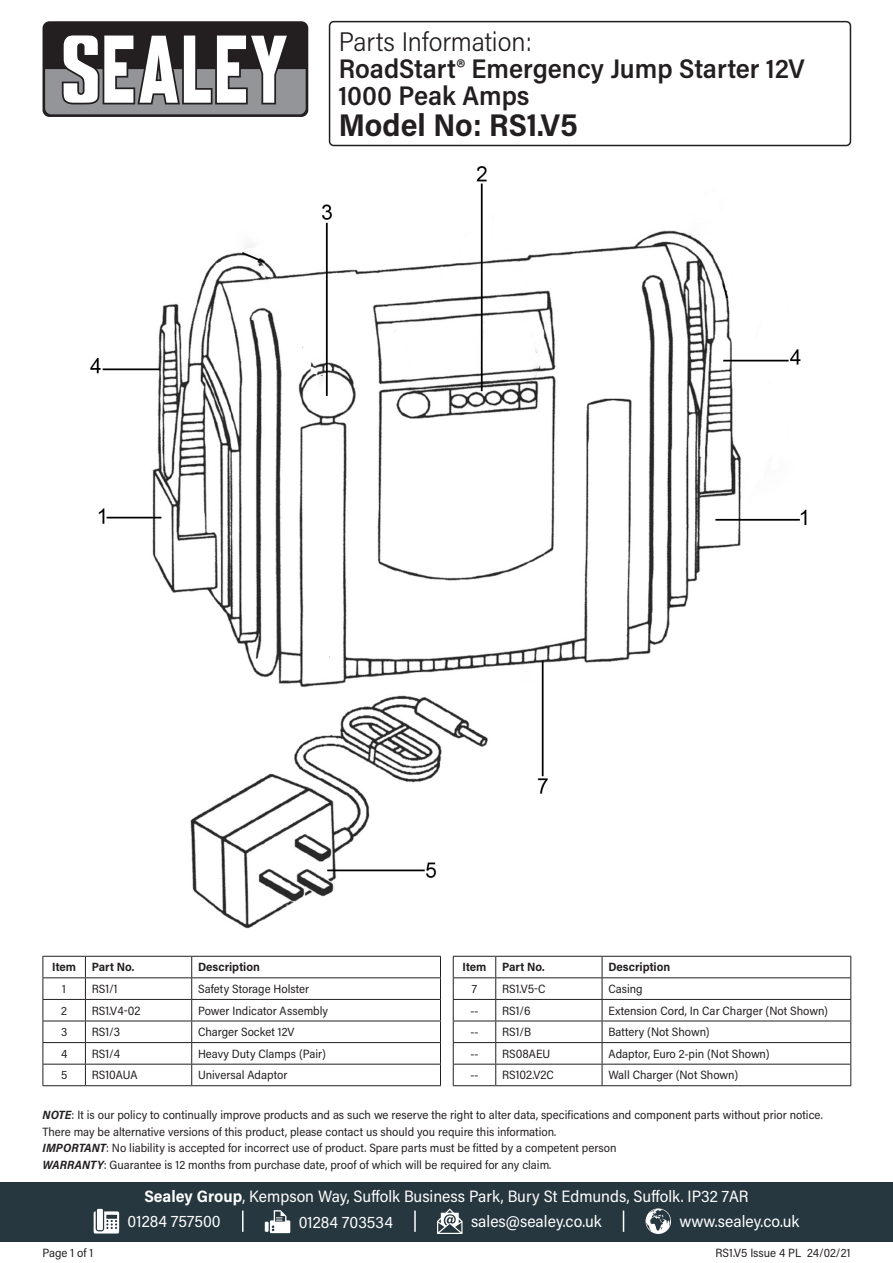
<style>
.page{position:relative;width:893px;height:1263px;background:#fff}
.page>*{position:absolute;margin:0;border:0;box-sizing:border-box;transform-origin:0 0}
.Model_Number{font:700 31.5px "Acumin Pro Semi Cond";color:#231f20}
.Product_Description{font:600 27px/27px "Acumin Pro Semi Cond";color:#231f20}
.Parts_Information{font:300 27px "Acumin Pro Semi Cond";color:#231f20}
.Address{font:16.5px "Acumin Pro Semi Cond";color:#fff}
.Contact_Info{font:16.5px "Acumin Pro Semi Cond";color:#fff}
.Disclaimer{font:12px/16.5px "Acumin Pro Semi Cond";color:#231f20}
.Table_Body{font:12px "Acumin Pro Semi Cond";color:#231f20}
.Part_No__Body{font:12px "Acumin Pro Semi Cond";color:#231f20}
.Part_Description_HDR{font:700 12px "Acumin Pro Semi Cond";color:#231f20}
.Document_Info{font:12px "Acumin Pro Semi Cond";color:#231f20}
.Item_Body{font:12px "Acumin Pro Semi Cond";color:#231f20}
.Item_HDR{font:700 12px "Acumin Pro Semi Cond";letter-spacing:-.005em;color:#231f20}
.s1{font-weight:700;font-style:italic}
.s2{font-weight:700}
</style>
<div class="page">
<div style="left:43px;top:21px;width:265px;height:96px;background:#231f20;border-radius:7px"></div>
<svg style="left:45px;top:35px;width:261px;height:79px"></svg>
<div style="left:0;top:1182px;width:893px;height:60px;background:#27373f"></div>
<svg style="left:94px;top:1211px;width:25px;height:22px"></svg>
<div style="left:97px;top:1209px;width:6px;height:21px;background:#fff"></div>
<svg style="left:265px;top:1222px;width:4px;height:10px"></svg>
<svg style="left:270px;top:1210px;width:20px;height:23px"></svg>
<svg style="left:437px;top:1208px;width:25px;height:26px"></svg>
<svg style="left:645px;top:1208px;width:26px;height:26px"></svg>
<hr style="left:242px;top:1210px;width:2px;height:22px;background:#fff">
<svg style="left:623px;top:1210px;width:1px;height:22px"></svg>
<hr style="left:414px;top:1210px;width:2px;height:22px;background:#fff">
<div style="left:329px;top:21px;width:522px;height:125px;border:2px solid #231f20;border-radius:4px"></div>
<hr style="left:43px;top:956px;width:42px;height:1px;background:#231f20">
<hr style="left:85px;top:956px;width:107px;height:1px;background:#231f20">
<hr style="left:192px;top:956px;width:249px;height:1px;background:#231f20">
<hr style="left:43px;top:977px;width:42px;height:1px;background:#231f20">
<hr style="left:85px;top:977px;width:107px;height:1px;background:#231f20">
<hr style="left:192px;top:977px;width:249px;height:1px;background:#231f20">
<hr style="left:43px;top:999px;width:42px;height:1px;background:#231f20">
<hr style="left:85px;top:999px;width:107px;height:1px;background:#231f20">
<hr style="left:192px;top:999px;width:249px;height:1px;background:#231f20">
<hr style="left:43px;top:1020px;width:42px;height:1px;background:#231f20">
<hr style="left:85px;top:1020px;width:107px;height:1px;background:#231f20">
<hr style="left:192px;top:1020px;width:249px;height:1px;background:#231f20">
<hr style="left:43px;top:1042px;width:42px;height:1px;background:#231f20">
<hr style="left:85px;top:1042px;width:107px;height:1px;background:#231f20">
<hr style="left:192px;top:1042px;width:249px;height:1px;background:#231f20">
<hr style="left:43px;top:1064px;width:42px;height:1px;background:#231f20">
<svg style="left:43px;top:957px;width:1px;height:128px"></svg>
<hr style="left:85px;top:1064px;width:107px;height:1px;background:#231f20">
<svg style="left:85px;top:957px;width:1px;height:128px"></svg>
<hr style="left:192px;top:1064px;width:249px;height:1px;background:#231f20">
<svg style="left:191px;top:957px;width:1px;height:128px"></svg>
<svg style="left:440px;top:957px;width:1px;height:128px"></svg>
<hr style="left:43px;top:1085px;width:42px;height:1px;background:#231f20">
<hr style="left:85px;top:1085px;width:107px;height:1px;background:#231f20">
<hr style="left:192px;top:1085px;width:249px;height:1px;background:#231f20">
<hr style="left:453px;top:956px;width:43px;height:1px;background:#231f20">
<hr style="left:496px;top:956px;width:106px;height:1px;background:#231f20">
<hr style="left:602px;top:956px;width:249px;height:1px;background:#231f20">
<hr style="left:453px;top:977px;width:43px;height:1px;background:#231f20">
<hr style="left:496px;top:977px;width:106px;height:1px;background:#231f20">
<hr style="left:602px;top:977px;width:249px;height:1px;background:#231f20">
<hr style="left:453px;top:999px;width:43px;height:1px;background:#231f20">
<hr style="left:496px;top:999px;width:106px;height:1px;background:#231f20">
<hr style="left:602px;top:999px;width:249px;height:1px;background:#231f20">
<hr style="left:453px;top:1020px;width:43px;height:1px;background:#231f20">
<hr style="left:496px;top:1020px;width:106px;height:1px;background:#231f20">
<hr style="left:602px;top:1020px;width:249px;height:1px;background:#231f20">
<hr style="left:453px;top:1042px;width:43px;height:1px;background:#231f20">
<hr style="left:496px;top:1042px;width:106px;height:1px;background:#231f20">
<hr style="left:602px;top:1042px;width:249px;height:1px;background:#231f20">
<hr style="left:453px;top:1064px;width:43px;height:1px;background:#231f20">
<svg style="left:453px;top:957px;width:1px;height:128px"></svg>
<hr style="left:496px;top:1064px;width:106px;height:1px;background:#231f20">
<svg style="left:495px;top:957px;width:1px;height:128px"></svg>
<hr style="left:602px;top:1064px;width:249px;height:1px;background:#231f20">
<svg style="left:602px;top:957px;width:1px;height:128px"></svg>
<svg style="left:850px;top:957px;width:1px;height:128px"></svg>
<hr style="left:453px;top:1085px;width:43px;height:1px;background:#231f20">
<hr style="left:496px;top:1085px;width:106px;height:1px;background:#231f20">
<hr style="left:602px;top:1085px;width:249px;height:1px;background:#231f20">
<img style="left:90px;top:166px;width:717px;height:763px">
<p class="Parts_Information" style="left:339px;top:23px;width:195px">Parts Information:</p>
<p class="Product_Description" style="left:339px;top:54px;width:468px">RoadStart® Emergency Jump Starter 12V<br>1000 Peak Amps</p>
<p class="Model_Number" style="left:339px;top:103px;width:241px">Model No: RS1.V5</p>
<p class="Item_HDR" style="left:52px;top:959px;width:25px">Item</p>
<p class="Part_Description_HDR" style="left:92px;top:959px;width:44px">Part No.</p>
<p class="Part_Description_HDR" style="left:198px;top:959px;width:63px">Description</p>
<p class="Item_Body" style="left:62px;top:980px;width:5px">1</p>
<p class="Part_No__Body" style="left:92px;top:980px;width:27px">RS1/1</p>
<p class="Table_Body" style="left:198px;top:980px;width:113px">Safety Storage Holster</p>
<p class="Item_Body" style="left:61px;top:1002px;width:7px">2</p>
<p class="Part_No__Body" style="left:92px;top:1002px;width:50px">RS1.V4-02</p>
<p class="Table_Body" style="left:198px;top:1002px;width:131px">Power Indicator Assembly</p>
<p class="Item_Body" style="left:61px;top:1024px;width:8px">3</p>
<p class="Part_No__Body" style="left:92px;top:1024px;width:30px">RS1/3</p>
<p class="Table_Body" style="left:198px;top:1024px;width:98px">Charger Socket 12V</p>
<p class="Item_Body" style="left:61px;top:1045px;width:8px">4</p>
<p class="Part_No__Body" style="left:92px;top:1045px;width:30px">RS1/4</p>
<p class="Table_Body" style="left:198px;top:1045px;width:130px">Heavy Duty Clamps (Pair)</p>
<p class="Item_Body" style="left:61px;top:1067px;width:8px">5</p>
<p class="Part_No__Body" style="left:92px;top:1067px;width:47px">RS10AUA</p>
<p class="Table_Body" style="left:198px;top:1067px;width:91px">Universal Adaptor</p>
<p class="Item_HDR" style="left:463px;top:959px;width:25px">Item</p>
<p class="Part_Description_HDR" style="left:502px;top:959px;width:44px">Part No.</p>
<p class="Part_Description_HDR" style="left:608px;top:959px;width:63px">Description</p>
<p class="Item_Body" style="left:472px;top:980px;width:7px">7</p>
<p class="Part_No__Body" style="left:502px;top:980px;width:45px">RS1.V5-C</p>
<p class="Table_Body" style="left:608px;top:980px;width:36px">Casing</p>
<p class="Item_Body" style="left:470px;top:1002px;width:9px">--</p>
<p class="Part_No__Body" style="left:502px;top:1002px;width:30px">RS1/6</p>
<p class="Table_Body" style="left:608px;top:1002px;width:221px">Extension Cord, In Car Charger (Not Shown)</p>
<p class="Item_Body" style="left:470px;top:1024px;width:9px">--</p>
<p class="Part_No__Body" style="left:502px;top:1024px;width:31px">RS1/B</p>
<p class="Table_Body" style="left:608px;top:1024px;width:103px">Battery (Not Shown)</p>
<p class="Item_Body" style="left:470px;top:1045px;width:9px">--</p>
<p class="Part_No__Body" style="left:502px;top:1045px;width:50px">RS08AEU</p>
<p class="Table_Body" style="left:608px;top:1045px;width:163px">Adaptor, Euro 2-pin (Not Shown)</p>
<p class="Item_Body" style="left:470px;top:1067px;width:9px">--</p>
<p class="Part_No__Body" style="left:502px;top:1067px;width:53px">RS102.V2C</p>
<p class="Table_Body" style="left:608px;top:1067px;width:131px">Wall Charger (Not Shown)</p>
<p class="Disclaimer" style="left:43px;top:1106px;width:782px"><span class="s1">NOTE</span>: It is our policy to continually improve products and as such we reserve the right to alter data, specifications and component parts without prior notice.<br>There may be alternative versions of this product, please contact us should you require this information.</p>
<p class="Disclaimer" style="left:43px;top:1139px;width:575px"><span class="s1">IMPORTANT</span>: No liability is accepted for incorrect use of product. Spare parts must be fitted by a competent person</p>
<p class="Disclaimer" style="left:43px;top:1156px;width:510px"><span class="s1">WARRANTY</span>: Guarantee is 12 months from purchase date, proof of which will be required for any claim.</p>
<p class="Document_Info" style="left:43px;top:1244px;width:52px">Page 1 of 1</p>
<p class="Address" style="left:144px;top:1185px;width:606px"><span class="s2">Sealey Group</span>, Kempson Way, Suffolk Business Park, Bury St Edmunds, Suffolk. IP32 7AR</p>
<p class="Contact_Info" style="left:128px;top:1210px;width:95px">01284 757500</p>
<p class="Contact_Info" style="left:299px;top:1210px;width:96px">01284 703534</p>
<p class="Contact_Info" style="left:471px;top:1210px;width:132px">sales@sealey.co.uk</p>
<p class="Contact_Info" style="left:680px;top:1210px;width:121px">www.sealey.co.uk</p>
<p class="Document_Info" style="left:715px;top:1244px;width:136px">RS1.V5 Issue 4 PL 24/02/21</p>
</div>
